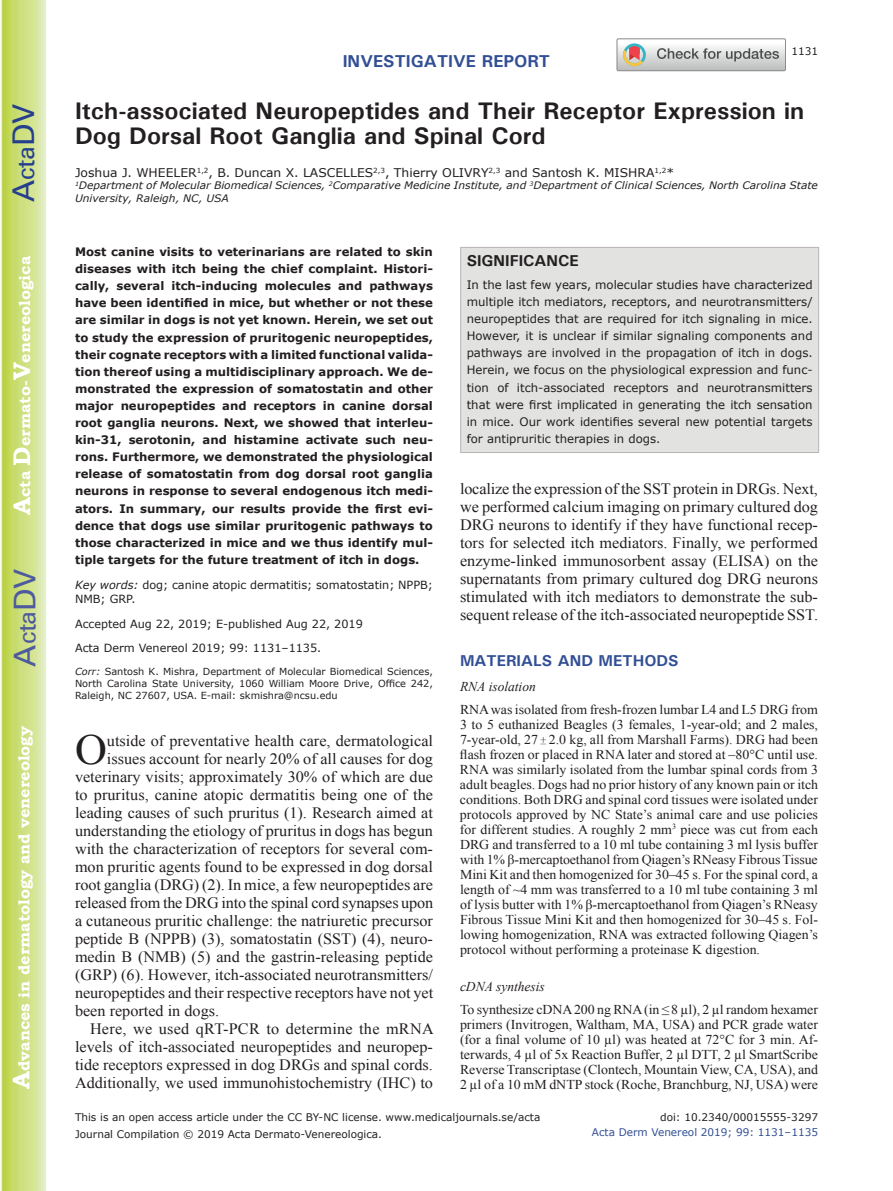
<style>
.page{position:relative;width:893px;height:1191px;background:#fff}
.page>*{position:absolute;margin:0;border:0;box-sizing:border-box;transform-origin:0 0}
.t1{font:42.9px "Times New Roman";color:#231f20}
.t2{font:30px "Univers";color:#4d5a9e}
.t3{font:30px "Univers";color:#253f8e}
.t4{font:700 24px/25.5px "Univers";color:#231f20}
.t5{font:700 17.25px "Univers";color:#324f95}
.t6{font:15.75px/18px "Times New Roman";color:#231f20;text-align:justify}
.t7{font:700 15.75px "Bookman Old Style";color:#fff}
.t8{font:700 15.75px "Univers";color:#324f95}
.t9{font:700 15.75px "Univers";color:#231f20}
.t10{font:13.5px/15px "Times New Roman";color:#231f20;text-align:justify}
.t11{font:italic 13.5px "Times New Roman";color:#231f20}
.t12{font:12px "Verdana";color:#231f20}
.t13{font:700 11.7px/17.1px "Verdana";color:#231f20;text-align:justify}
.t14{font:11.7px/17.1px "Verdana";color:#231f20;text-align:justify}
.t15{font:11.25px/13.5px "Verdana";color:#231f20}
.t16{font:10.5px/16.8px "Verdana";color:#231f20}
.t17{font:10.5px "Verdana";color:#324f95}
.t18{font:italic 10.35px/12.8px "Verdana";color:#231f20}
.t19{font:9.75px/11.7px "Verdana";color:#231f20;text-align:justify}
.s1{font-size:24px}
.s2{font-style:italic}
.s3{font-family:"Perpetua";font-size:10.5px}
</style>
<div class="page">
<svg style="left:1px;top:0;width:45px;height:1191px;background:#cfe084"></svg>
<svg style="left:617px;top:39px;width:169px;height:32px"></svg>
<div style="left:460px;top:247px;width:359px;height:206px;background:#e2e2e1;border:1px solid #bab5b4"></div>
<h2 class="t3" style="left:6px;top:202px;width:100px;rotate:-90deg">A<span class="s1">cta</span>DV</h2>
<p class="t7" style="left:15px;top:515px;width:260px;rotate:-90deg"><span class="s1">A</span>cta <span class="s1">D</span>ermato-<span class="s1">V</span>enereologica</p>
<h2 class="t2" style="left:7px;top:666px;width:100px;rotate:-90deg">A<span class="s1">cta</span>DV</h2>
<p class="t7" style="left:15px;top:1088px;width:364px;rotate:-90deg"><span class="s1">A</span>dvances in dermatology and venereology</p>
<p class="t5" style="left:343px;top:50px;width:209px">INVESTIGATIVE REPORT</p>
<p class="t16" style="left:791px;top:43px;width:28px">1131</p>
<h3 class="t4" style="left:75px;top:97px;width:731px">Itch-associated Neuropeptides and Their Receptor Expression in<br>Dog Dorsal Root Ganglia and Spinal Cord</h3>
<p class="t12" style="left:75px;top:164px;width:601px">Joshua J. WHEELER<sup>1,2</sup>, B. Duncan X. LASCELLES<sup>2,3</sup>, Thierry OLIVRY<sup>2,3</sup> and Santosh K. MISHRA<sup>1,2</sup>*</p>
<p class="t18" style="left:75px;top:179px;width:744px"><sup>1</sup>Department of Molecular Biomedical Sciences, <sup>2</sup>Comparative Medicine Institute, and <sup>3</sup>Department of Clinical Sciences, North Carolina State<br>University, Raleigh, NC, USA</p>
<p class="t13" style="left:75px;top:243px;width:359px">Most canine visits to veterinarians are related to skin diseases with itch being the chief complaint. Histori&shy;cally, several itch-inducing molecules and pathways have been identified in mice, but whether or not these are similar in dogs is not yet known. Herein, we set out to study the expression of pruritogenic neuropeptides, their cognate receptors with a limited functional valida&shy;tion thereof using a multidisciplinary approach. We de&shy;monstrated the expression of somatostatin and other major neuropeptides and receptors in canine dorsal root ganglia neurons. Next, we showed that interleu&shy;kin-31, serotonin, and histamine activate such neu&shy;rons. Furthermore, we demonstrated the physiological release of somatostatin from dog dorsal root ganglia neurons in response to several endogenous itch medi&shy;ators. In summary, our results provide the first evi&shy;dence that dogs use similar pruritogenic pathways to those characterized in mice and we thus identify mul&shy;tiple targets for the future treatment of itch in dogs.</p>
<p class="t15" style="left:75px;top:579px;width:359px"><span class="s2">Key words:</span> dog; canine atopic dermatitis; somatostatin; NPPB;<br>NMB; GRP.</p>
<p class="t15" style="left:75px;top:617px;width:289px">Accepted Aug 22, 2019; E-published Aug 22, 2019</p>
<p class="t15" style="left:75px;top:642px;width:248px">Acta Derm Venereol 2019; 99: 1131–1135.</p>
<p class="t19" style="left:75px;top:666px;width:359px"><span class="s2">Corr:</span> Santosh K. Mishra, Department of Molecular Biomedical Sciences, North Carolina State University, 1060 William Moore Drive, Office 242, Raleigh, NC 27607, USA. E-mail: skmishra@ncsu.edu</p>
<h1 class="t1" style="left:75px;top:721px;width:33px">O</h1>
<p class="t6" style="left:107px;top:731px;width:328px">utside of preventative health care, dermatological</p>
<p class="t6" style="left:107px;top:749px;width:327px">issues account for nearly 20% of all causes for dog</p>
<p class="t6" style="left:75px;top:767px;width:359px">veterinary visits; approximately 30% of which are due</p>
<p class="t6" style="left:75px;top:785px;width:360px">to pruritus, canine atopic dermatitis being one of the</p>
<p class="t6" style="left:75px;top:803px;width:359px">leading causes of such pruritus (1). Research aimed at</p>
<p class="t6" style="left:75px;top:821px;width:359px">understanding the etiology of pruritus in dogs has begun</p>
<p class="t6" style="left:75px;top:839px;width:359px">with the characterization of receptors for several com-</p>
<p class="t6" style="left:75px;top:857px;width:359px">mon pruritic agents found to be expressed in dog dorsal</p>
<p class="t6" style="left:75px;top:875px;width:359px">root ganglia (DRG) (2). In mice, a few neuropeptides are</p>
<p class="t6" style="left:75px;top:893px;width:360px">released from the DRG into the spinal cord synapses upon</p>
<p class="t6" style="left:75px;top:911px;width:360px">a cutaneous pruritic challenge: the natriuretic precursor</p>
<p class="t6" style="left:75px;top:929px;width:359px">peptide B (NPPB) (3), somatostatin (SST) (4), neuro-</p>
<p class="t6" style="left:75px;top:947px;width:359px">medin B (NMB) (5) and the gastrin-releasing peptide</p>
<p class="t6" style="left:75px;top:965px;width:359px">(GRP) (6). However, itch-associated neurotransmitters/</p>
<p class="t6" style="left:75px;top:983px;width:360px">neuropeptides and their respective receptors have not yet</p>
<p class="t6" style="left:75px;top:1001px;width:146px">been reported in dogs.</p>
<p class="t6" style="left:90px;top:1019px;width:345px">Here, we used qRT-PCR to determine the mRNA</p>
<p class="t6" style="left:75px;top:1037px;width:359px">levels of itch-associated neuropeptides and neuropep-</p>
<p class="t6" style="left:75px;top:1055px;width:359px">tide receptors expressed in dog DRGs and spinal cords.</p>
<p class="t6" style="left:75px;top:1073px;width:360px">Additionally, we used immunohistochemistry (IHC) to</p>
<p class="t9" style="left:467px;top:250px;width:114px">SIGNIFICANCE</p>
<p class="t14" style="left:467px;top:276px;width:347px">In the last few years, molecular studies have characterized multiple itch mediators, receptors, and neurotransmitters/ neuropeptides that are required for itch signaling in mice.<br>However, it is unclear if similar signaling components and pathways are involved in the propagation of itch in dogs.<br>Herein, we focus on the physiological expression and func&shy;tion of itch-associated receptors and neurotransmitters that were first implicated in generating the itch sensation in mice. Our work identifies several new potential targets for antipruritic therapies in dogs.</p>
<p class="t6" style="left:460px;top:479px;width:360px">localize the expression of the SST protein in DRGs. Next, we performed calcium imaging on primary cultured dog DRG neurons to identify if they have functional recep&shy;tors for selected itch mediators. Finally, we performed enzyme-linked immunosorbent assay (ELISA) on the supernatants from primary cultured dog DRG neurons stimulated with itch mediators to demonstrate the sub&shy;sequent release of the itch-associated neuropeptide SST.</p>
<p class="t8" style="left:460px;top:650px;width:220px">MATERIALS AND METHODS</p>
<p class="t11" style="left:460px;top:677px;width:77px">RNA isolation</p>
<p class="t10" style="left:460px;top:701px;width:360px">RNA was isolated from fresh-frozen lumbar L4 and L5 DRG from 3 to 5 euthanized Beagles (3 females, 1-year-old; and 2 males, 7-year-old, 27 <span class="s3">±</span> 2.0 kg, all from Marshall Farms). DRG had been flash frozen or placed in RNA later and stored at –80°C until use.<br>RNA was similarly isolated from the lumbar spinal cords from 3 adult beagles. Dogs had no prior history of any known pain or itch conditions. Both DRG and spinal cord tissues were isolated under protocols approved by NC State’s animal care and use policies for different studies. A roughly 2 mm<sup>3</sup> piece was cut from each DRG and transferred to a 10 ml tube containing 3 ml lysis buffer with 1% β-mercaptoethanol from Qiagen’s RNeasy Fibrous Tissue Mini Kit and then homogenized for 30–45 s. For the spinal cord, a length of ~4 mm was transferred to a 10 ml tube containing 3 ml of lysis butter with 1% β-mercaptoethanol from Qiagen’s RNeasy Fibrous Tissue Mini Kit and then homogenized for 30–45 s. Fol&shy;lowing homogenization, RNA was extracted following Qiagen’s protocol without performing a proteinase K digestion.</p>
<p class="t11" style="left:460px;top:977px;width:86px">cDNA synthesis</p>
<p class="t10" style="left:460px;top:1001px;width:360px">To synthesize cDNA 200 ng RNA (in ≤8 µl), 2 µl random hexamer primers (Invitrogen, Waltham, MA, USA) and PCR grade water (for a final volume of 10 µl) was heated at 72°C for 3 min. Af&shy;terwards, 4 µl of 5x Reaction Buffer, 2 µl DTT, 2 µl SmartScribe Reverse Transcriptase (Clontech, Mountain View, CA, USA), and 2 µl of a 10 mM dNTP stock (Roche, Branchburg, NJ, USA) were</p>
<p class="t16" style="left:75px;top:1108px;width:467px">This is an open access article under the CC BY-NC license. www.medicaljournals.se/acta<br>Journal Compilation © 2019 Acta Dermato-Venereologica.</p>
<p class="t16" style="left:660px;top:1108px;width:159px">doi: 10.2340/00015555-3297</p>
<p class="t17" style="left:592px;top:1125px;width:228px">Acta Derm Venereol 2019; 99: 1131–1135</p>
</div>
